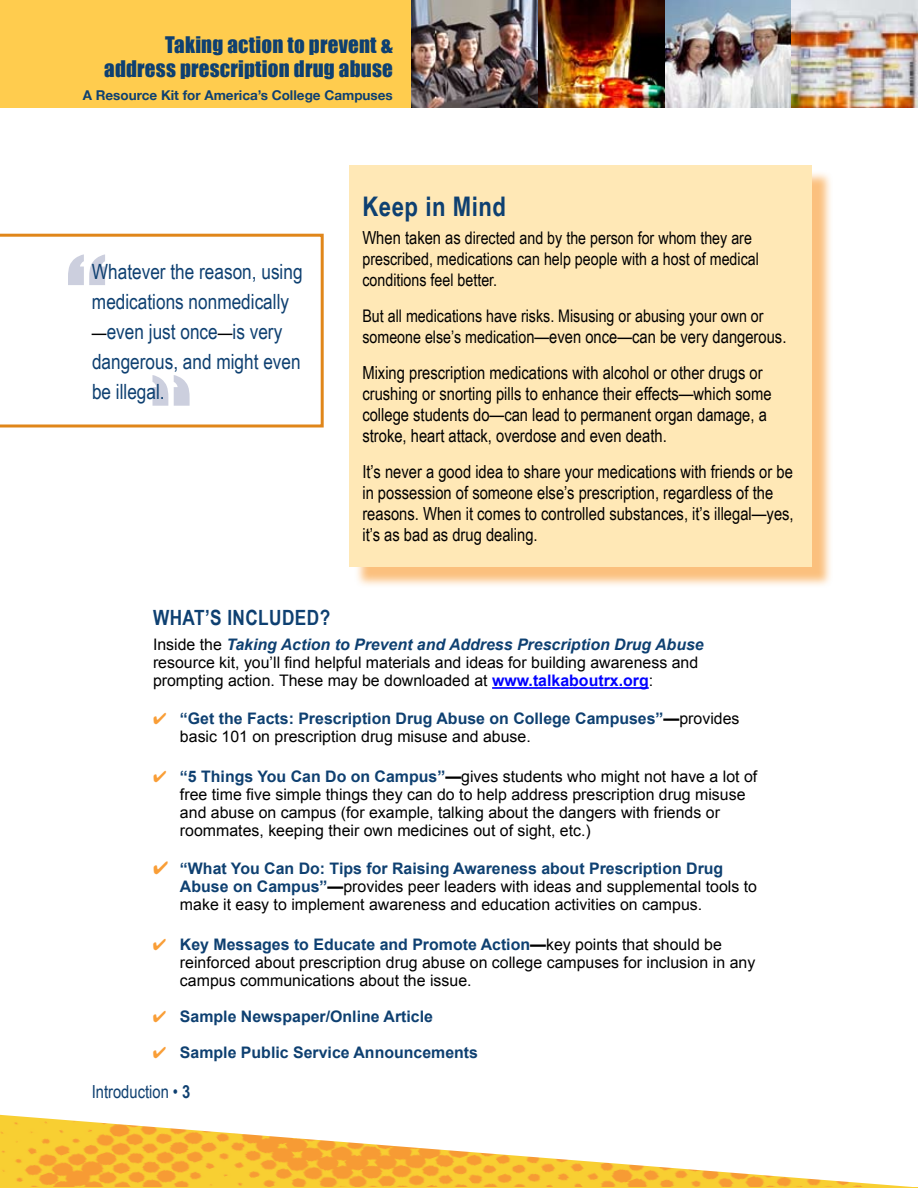
<style>
.page{position:relative;width:918px;height:1188px;background:#fff}
.page>*{position:absolute;margin:0;border:0;box-sizing:border-box;transform-origin:0 0}
.t1{font:120px "Impact";color:#cccfde}
.t2{font:700 27px "Arial Narrow";color:#0e4071}
.t3{font:21px/30px "Arial Narrow";color:#0e4071}
.t4{font:21px/24px "Impact";letter-spacing:.01em;color:#0e4071;text-align:right}
.t5{font:700 21px "Arial Narrow";letter-spacing:.02em;color:#0e4071}
.t6{font:18px/21px "Arial Narrow";color:#000}
.t7{font:18px "Arial Narrow";color:#0e4071}
.t8{font:17.4px/21px "Arial Narrow";color:#000}
.t9{font:15.9px/18px "Arial";color:#000}
.t10{font:700 15.9px/18px "Arial";color:#0e4071}
.t11{font:700 13.5px "Helvetica Neue";color:#0e4071}
.s1{font-size:18px;color:#000}
.s2{font-size:18px}
.s3{font-size:17.4px}
.s4{font-weight:700;font-style:italic;color:#0e4071}
.s5{font-weight:700;color:#00f}
.s6{color:#f99e37}
.s7{color:#000}
.s8{font-weight:400;color:#000}
.s9{font-weight:700;color:#0e4071}
.s10{font-weight:700}
</style>
<div class="page">
<div style="left:0;top:0;width:918px;height:108px;background:#ffcc4e"></div>
<img style="left:412px;top:0;width:506px;height:108px">
<img style="left:0;top:1115px;width:912px;height:73px">
<div style="left:354px;top:170px;width:479px;height:418px;background:#f99e37;opacity:.65"></div>
<div style="left:349px;top:165px;width:463px;height:401px;background:#ffe8b6"></div>
<hr style="left:492px;top:687px;width:157px;height:2px;background:#00f">
<svg style="left:0;top:234px;width:324px;height:194px"></svg>
<svg style="left:152px;top:375px;width:38px;height:31px"></svg>
<h3 class="t4" style="left:104px;top:32px;width:290px">Taking action to prevent &amp; address prescription drug abuse</h3>
<p class="t11" style="left:83px;top:87px;width:312px">A Resource Kit for America’s College Campuses</p>
<h1 class="t1" style="left:66px;top:209px;width:43px">“</h1>
<h3 class="t3" style="left:92px;top:257px;width:212px">Whatever the reason, using medications nonmedically <span class="s1">—</span>even just once<span class="s1">—</span>is very dangerous, and might even be illegal.</h3>
<h2 class="t2" style="left:362px;top:190px;width:145px">KEEP IN MIND</h2>
<p class="t8" style="left:362px;top:227px;width:398px"><span class="s2">When taken as</span> directed and by the person for whom they are prescribed, medications can help people with a host of medical conditions feel better.</p>
<p class="t8" style="left:362px;top:305px;width:403px">But all medications have risks. Misusing or abusing your own or</p>
<p class="t6" style="left:362px;top:319px;width:426px;line-height:36px"><span class="s3">someone else’s medicatio</span>n—even once—can be very dangerous.<br>Mixing prescription medications with alcohol or other drugs or</p>
<p class="t6" style="left:362px;top:383px;width:411px">crushing or snorting pills to enhance their effects—which some college students do—can lead to permanent organ damage, a stroke, heart attack, overdose and even death.</p>
<p class="t6" style="left:362px;top:461px;width:433px">It’s never a good idea to share your medications with friends or be in possession of someone else’s prescription, regardless of the reasons. When it comes to controlled substances, it’s illegal—yes, it’s as bad as drug dealing.</p>
<h3 class="t5" style="left:153px;top:605px;width:179px">WHAT’S INCLUDED?</h3>
<p class="t9" style="left:153px;top:636px;width:552px">Inside the <span class="s4">Taking Action to Prevent and Address Prescription Drug Abuse </span>resource kit, you’ll find helpful materials and ideas for building awareness and prompting action. These may be downloaded at <span class="s5">www.talkaboutrx.org</span>:</p>
<p class="t10" style="left:180px;top:709px;width:561px;text-indent:-27px"><span class="s6">✔</span> “Get the Facts: Prescription Drug Abuse on College Campuses”<span class="s7">—</span><span class="s8">provides basic 101 on prescription drug misuse and abuse.</span></p>
<p class="t9" style="left:180px;top:768px;width:579px;text-indent:-27px"><span class="s6">✔</span> <span class="s9">“5 Things You Can Do on Campus”</span><span class="s10">—</span>gives students who might not have a lot of free time five simple things they can do to help address prescription drug misuse and abuse on campus (for example, talking about the dangers with friends or roommates, keeping their own medicines out of sight, etc.)</p>
<p class="t9" style="left:180px;top:859px;width:579px;text-indent:-27px"><span class="s6">✔</span> <span class="s9">“What You Can Do: Tips for Raising Awareness about Prescription Drug<br>Abuse on Campus”</span><span class="s10">—</span>provides peer leaders with ideas and supplemental tools to make it easy to implement awareness and education activities on campus.</p>
<p class="t9" style="left:180px;top:936px;width:577px;text-indent:-27px"><span class="s6">✔</span> <span class="s9">Key Messages to Educate and Promote Action</span><span class="s10">—</span>key points that should be reinforced about prescription drug abuse on college campuses for inclusion in any campus communications about the issue.</p>
<p class="t10" style="left:153px;top:1008px;width:282px"><span class="s6">✔</span> Sample Newspaper/Online Article</p>
<p class="t10" style="left:153px;top:1044px;width:327px"><span class="s6">✔</span> Sample Public Service Announcements</p>
<p class="t7" style="left:92px;top:1082px;width:100px">Introduction • <span class="s10">3</span></p>
</div>
